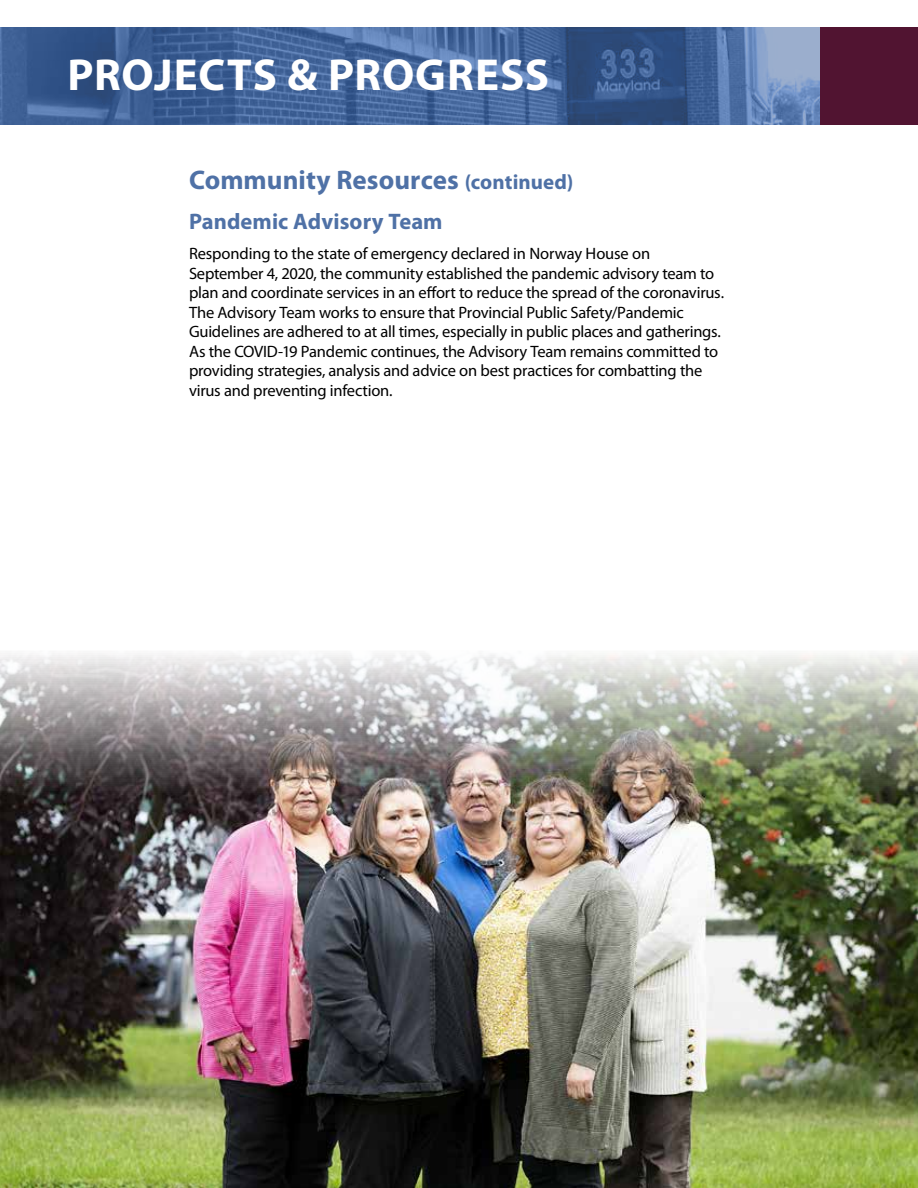
<style>
.page{position:relative;width:918px;height:1188px;background:#fff}
.page>*{position:absolute;margin:0;border:0;box-sizing:border-box;transform-origin:0 0}
.t1{font:700 45px "Myriad Pro";letter-spacing:.02em;color:#fff}
.t2{font:700 27px "Myriad Pro";color:#4f71a6}
.t3{font:700 22.5px "Myriad Pro";letter-spacing:.005em;color:#4f71a6}
.t4{font:16.5px/19.5px "Myriad Pro";letter-spacing:-.015em;color:#000}
.s1{font-size:21px}
</style>
<div class="page">
<img style="left:0;top:653px;width:918px;height:535px">
<img style="left:0;top:27px;width:820px;height:97px">
<div style="left:820px;top:27px;width:98px;height:98px;background:#511431"></div>
<h1 class="t1" style="left:68px;top:45px;width:483px">PROJECTS &amp; PROGRESS</h1>
<h2 class="t2" style="left:189px;top:162px;width:386px">Community Resources <span class="s1">(continued)</span></h2>
<h3 class="t3" style="left:189px;top:206px;width:255px">Pandemic Advisory Team</h3>
<p class="t4" style="left:189px;top:244px;width:537px">Responding to the state of emergency declared in Norway House on September 4, 2020, the community established the pandemic advisory team to plan and coordinate services in an effort to reduce the spread of the coronavirus.<br>The Advisory Team works to ensure that Provincial Public Safety/Pandemic Guidelines are adhered to at all times, especially in public places and gatherings.<br>As the COVID-19 Pandemic continues, the Advisory Team remains committed to providing strategies, analysis and advice on best practices for combatting the virus and preventing infection.</p>
</div>
